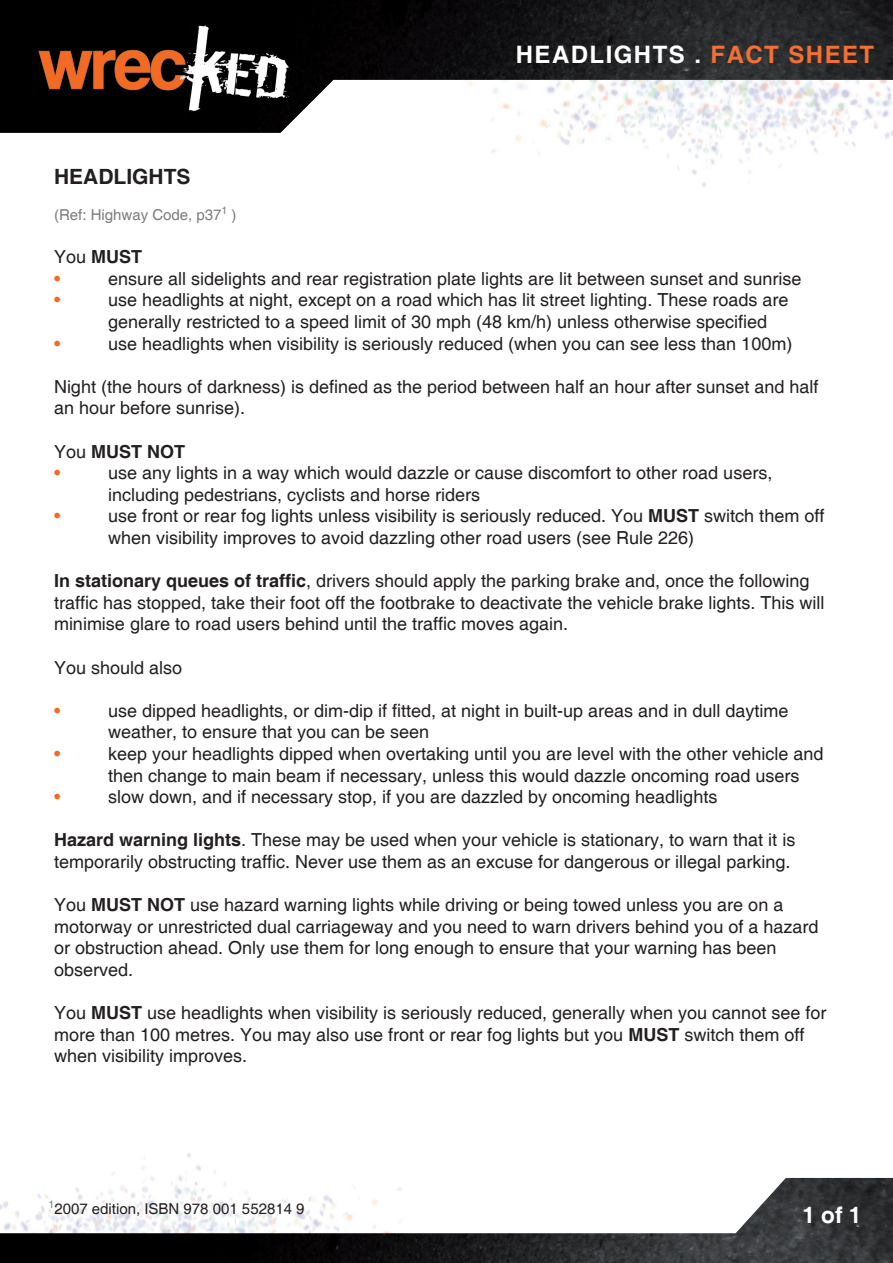
<style>
.page{position:relative;width:893px;height:1263px;background:#fff}
.page>*{position:absolute;margin:0;border:0;box-sizing:border-box;transform-origin:0 0}
.t1{font:700 24px "Helvetica";letter-spacing:.06em;color:#fff}
.t2{font:700 22.5px "Helvetica";color:#fff}
.t3{font:700 21px "Helvetica";color:#231f20}
.t4{font:18px/21.6px "Helvetica";color:#231f20}
.t5{font:700 18px/21.6px "Helvetica";color:#231f20}
.t6{font:18px "Helvetica";color:#f36a21}
.t7{font:15px "Helvetica";color:#231f20}
.t8{font:15px "Helvetica";color:#7a7c7f}
.s1{color:#f37033}
.s2{font-weight:400}
.s3{font-weight:400;color:#f36a21}
.s4{font-weight:700}
</style>
<div class="page">
<img style="left:491px;top:133px;width:402px;height:54px">
<img style="left:0;top:0;width:893px;height:133px">
<img style="left:33px;top:11px;width:263px;height:111px">
<img style="left:0;top:1178px;width:893px;height:85px">
<h1 class="t1" style="left:516px;top:40px;width:360px">HEADLIGHTS . <span class="s1">FACT SHEET</span></h1>
<p class="t3" style="left:54px;top:164px;width:138px">HEADLIGHTS</p>
<p class="t8" style="left:54px;top:206px;width:184px">(Ref: Highway Code, p37<sup>1</sup> )</p>
<p class="t5" style="left:54px;top:247px;width:90px"><span class="s2">You</span> MUST <span class="s3">•</span></p>
<p class="t4" style="left:108px;top:268px;width:695px">ensure all sidelights and rear registration plate lights are lit between sunset and sunrise</p>
<p class="t6" style="left:54px;top:290px;width:8px">•</p>
<p class="t4" style="left:108px;top:290px;width:682px">use headlights at night, except on a road which has lit street lighting. These roads are generally restricted to a speed limit of 30 mph (48 km/h) unless otherwise specified</p>
<p class="t6" style="left:54px;top:333px;width:8px">•</p>
<p class="t4" style="left:108px;top:333px;width:686px">use headlights when visibility is seriously reduced (when you can see less than 100m)</p>
<p class="t4" style="left:54px;top:376px;width:766px">Night (the hours of darkness) is defined as the period between half an hour after sunset and half an hour before sunrise).</p>
<p class="t5" style="left:54px;top:441px;width:133px"><span class="s2">You</span> MUST NOT <span class="s3">•</span></p>
<p class="t4" style="left:108px;top:463px;width:666px">use any lights in a way which would dazzle or cause discomfort to other road users, including pedestrians, cyclists and horse riders</p>
<p class="t6" style="left:54px;top:506px;width:8px">•</p>
<p class="t4" style="left:108px;top:506px;width:718px">use front or rear fog lights unless visibility is seriously reduced. You <span class="s4">MUST</span> switch them off when visibility improves to avoid dazzling other road users (see Rule 226)</p>
<p class="t4" style="left:54px;top:571px;width:772px"><span class="s4">In stationary queues of traffic</span>, drivers should apply the parking brake and, once the following traffic has stopped, take their foot off the footbrake to deactivate the vehicle brake lights. This will minimise glare to road users behind until the traffic moves again.</p>
<p class="t4" style="left:54px;top:657px;width:130px">You should also</p>
<p class="t6" style="left:54px;top:700px;width:8px">•</p>
<p class="t4" style="left:108px;top:700px;width:682px">use dipped headlights, or dim-dip if fitted, at night in built-up areas and in dull daytime weather, to ensure that you can be seen</p>
<p class="t6" style="left:54px;top:743px;width:8px">•</p>
<p class="t4" style="left:108px;top:743px;width:717px">keep your headlights dipped when overtaking until you are level with the other vehicle and then change to main beam if necessary, unless this would dazzle oncoming road users</p>
<p class="t6" style="left:54px;top:786px;width:8px">•</p>
<p class="t4" style="left:108px;top:787px;width:611px">slow down, and if necessary stop, if you are dazzled by oncoming headlights</p>
<p class="t4" style="left:54px;top:830px;width:743px"><span class="s4">Hazard warning lights</span>. These may be used when your vehicle is stationary, to warn that it is temporarily obstructing traffic. Never use them as an excuse for dangerous or illegal parking.</p>
<p class="t4" style="left:54px;top:895px;width:766px">You <span class="s4">MUST NOT</span> use hazard warning lights while driving or being towed unless you are on a motorway or unrestricted dual carriageway and you need to warn drivers behind you of a hazard or obstruction ahead. Only use them for long enough to ensure that your warning has been observed.</p>
<p class="t4" style="left:54px;top:1003px;width:774px">You <span class="s4">MUST</span> use headlights when visibility is seriously reduced, generally when you cannot see for more than 100 metres. You may also use front or rear fog lights but you <span class="s4">MUST</span> switch them off when visibility improves.</p>
<p class="t7" style="left:49px;top:1200px;width:258px"><sup>1</sup>2007 edition, ISBN 978 001 552814 9</p>
<p class="t2" style="left:802px;top:1202px;width:60px">1 of 1</p>
</div>
